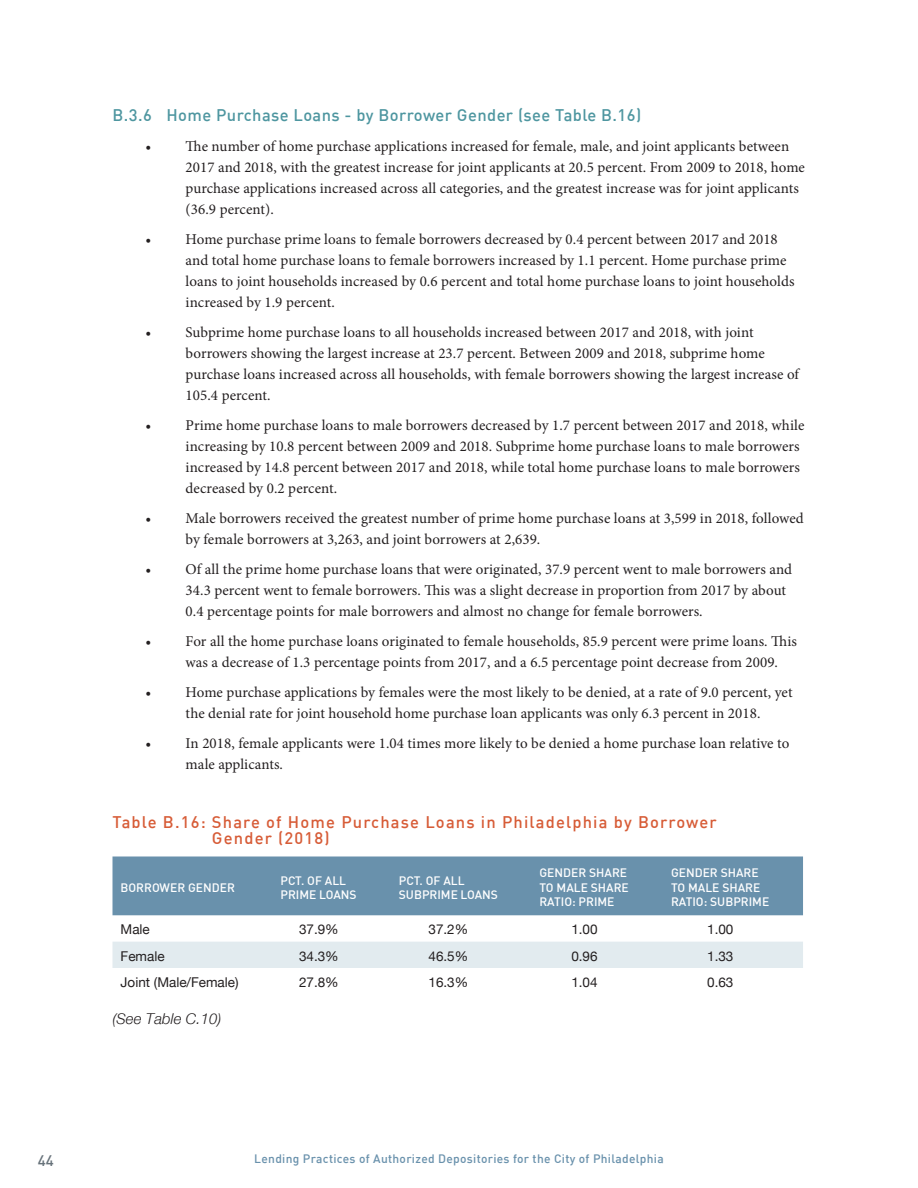
<style>
.page{position:relative;width:918px;height:1188px;background:#fff}
.page>*{position:absolute;margin:0;border:0;box-sizing:border-box;transform-origin:0 0}
.Table_Title{font:500 16.5px/16.5px "DIN";letter-spacing:.07em;color:#d75c37}
.Head{font:500 16.5px "DIN";letter-spacing:.025em;color:#4e96a0}
.t1{font:15px/21px "Minion Pro";color:#231f20}
.See_Appen{font:italic 15px "Helvetica Neue";letter-spacing:.005em;color:#231f20}
.t2{font:500 15px "DIN";color:#67727a}
.Table_Text{font:13.5px "Helvetica Neue";color:#231f20}
.Table_Head{font:500 12px/14.4px "DIN";color:#fff}
.t3{font:500 12px "DIN";letter-spacing:.025em;color:#6991ac}
</style>
<div class="page">
<div style="left:112px;top:856px;width:691px;height:59px;background:#6991ac"></div>
<div style="left:112px;top:942px;width:691px;height:26px;background:#e2ebef"></div>
<p class="Head" style="left:112px;top:105px;width:530px">B.3.6 Home Purchase Loans - by Borrower Gender (see Table B.16)</p>
<p class="t1" style="left:186px;top:136px;width:621px;text-indent:-40px">• The number of home purchase applications increased for female, male, and joint applicants between 2017 and 2018, with the greatest increase for joint applicants at 20.5 percent. From 2009 to 2018, home purchase applications increased across all categories, and the greatest increase was for joint applicants (36.9 percent).</p>
<p class="t1" style="left:186px;top:229px;width:610px;text-indent:-40px">• Home purchase prime loans to female borrowers decreased by 0.4 percent between 2017 and 2018 and total home purchase loans to female borrowers increased by 1.1 percent. Home purchase prime loans to joint households increased by 0.6 percent and total home purchase loans to joint households increased by 1.9 percent.</p>
<p class="t1" style="left:186px;top:322px;width:615px;text-indent:-40px">• Subprime home purchase loans to all households increased between 2017 and 2018, with joint borrowers showing the largest increase at 23.7 percent. Between 2009 and 2018, subprime home purchase loans increased across all households, with female borrowers showing the largest increase of 105.4 percent.</p>
<p class="t1" style="left:186px;top:415px;width:620px;text-indent:-40px">• Prime home purchase loans to male borrowers decreased by 1.7 percent between 2017 and 2018, while increasing by 10.8 percent between 2009 and 2018. Subprime home purchase loans to male borrowers increased by 14.8 percent between 2017 and 2018, while total home purchase loans to male borrowers decreased by 0.2 percent.</p>
<p class="t1" style="left:186px;top:508px;width:620px;text-indent:-40px">• Male borrowers received the greatest number of prime home purchase loans at 3,599 in 2018, followed by female borrowers at 3,263, and joint borrowers at 2,639.</p>
<p class="t1" style="left:186px;top:559px;width:608px;text-indent:-40px">• Of all the prime home purchase loans that were originated, 37.9 percent went to male borrowers and<br>34.3 percent went to female borrowers. This was a slight decrease in proportion from 2017 by about<br>0.4 percentage points for male borrowers and almost no change for female borrowers.</p>
<p class="t1" style="left:186px;top:631px;width:613px;text-indent:-40px">• For all the home purchase loans originated to female households, 85.9 percent were prime loans. This was a decrease of 1.3 percentage points from 2017, and a 6.5 percentage point decrease from 2009.</p>
<p class="t1" style="left:146px;top:682px;width:649px;text-align:center">• Home purchase applications by females were the most likely to be denied, at a rate of 9.0 percent, yet the denial rate for joint household home purchase loan applicants was only 6.3 percent in 2018.</p>
<p class="t1" style="left:186px;top:733px;width:605px;text-indent:-40px">• In 2018, female applicants were 1.04 times more likely to be denied a home purchase loan relative to male applicants.</p>
<p class="Table_Title" style="left:212px;top:813px;width:506px;text-indent:-99px">Table B.16: Share of Home Purchase Loans in Philadelphia by Borrower<br>Gender (2018)</p>
<p class="Table_Head" style="left:121px;top:880px;width:116px">BORROWER GENDER</p>
<p class="Table_Head" style="left:280px;top:873px;width:78px">PCT. OF ALL<br>PRIME LOANS</p>
<p class="Table_Head" style="left:399px;top:873px;width:101px">PCT. OF ALL<br>SUBPRIME LOANS</p>
<p class="Table_Head" style="left:539px;top:866px;width:91px">GENDER SHARE<br>TO MALE SHARE<br>RATIO: PRIME</p>
<p class="Table_Head" style="left:671px;top:866px;width:100px">GENDER SHARE<br>TO MALE SHARE<br>RATIO: SUBPRIME</p>
<p class="Table_Text" style="left:121px;top:921px;width:31px">Male</p>
<p class="Table_Text" style="left:299px;top:921px;width:41px">37.9%</p>
<p class="Table_Text" style="left:429px;top:921px;width:41px">37.2%</p>
<p class="Table_Text" style="left:571px;top:921px;width:28px">1.00</p>
<p class="Table_Text" style="left:707px;top:921px;width:28px">1.00</p>
<p class="Table_Text" style="left:121px;top:948px;width:46px">Female</p>
<p class="Table_Text" style="left:299px;top:948px;width:41px">34.3%</p>
<p class="Table_Text" style="left:429px;top:948px;width:41px">46.5%</p>
<p class="Table_Text" style="left:571px;top:948px;width:28px">0.96</p>
<p class="Table_Text" style="left:707px;top:948px;width:28px">1.33</p>
<p class="Table_Text" style="left:121px;top:974px;width:120px">Joint (Male/Female)</p>
<p class="Table_Text" style="left:299px;top:974px;width:41px">27.8%</p>
<p class="Table_Text" style="left:429px;top:974px;width:41px">16.3%</p>
<p class="Table_Text" style="left:571px;top:974px;width:28px">1.04</p>
<p class="Table_Text" style="left:707px;top:974px;width:28px">0.63</p>
<p class="See_Appen" style="left:112px;top:1010px;width:110px">(See Table C.10)</p>
<p class="t2" style="left:38px;top:1150px;width:17px">44</p>
<p class="t3" style="left:254px;top:1151px;width:411px">Lending Practices of Authorized Depositories for the City of Philadelphia</p>
</div>
